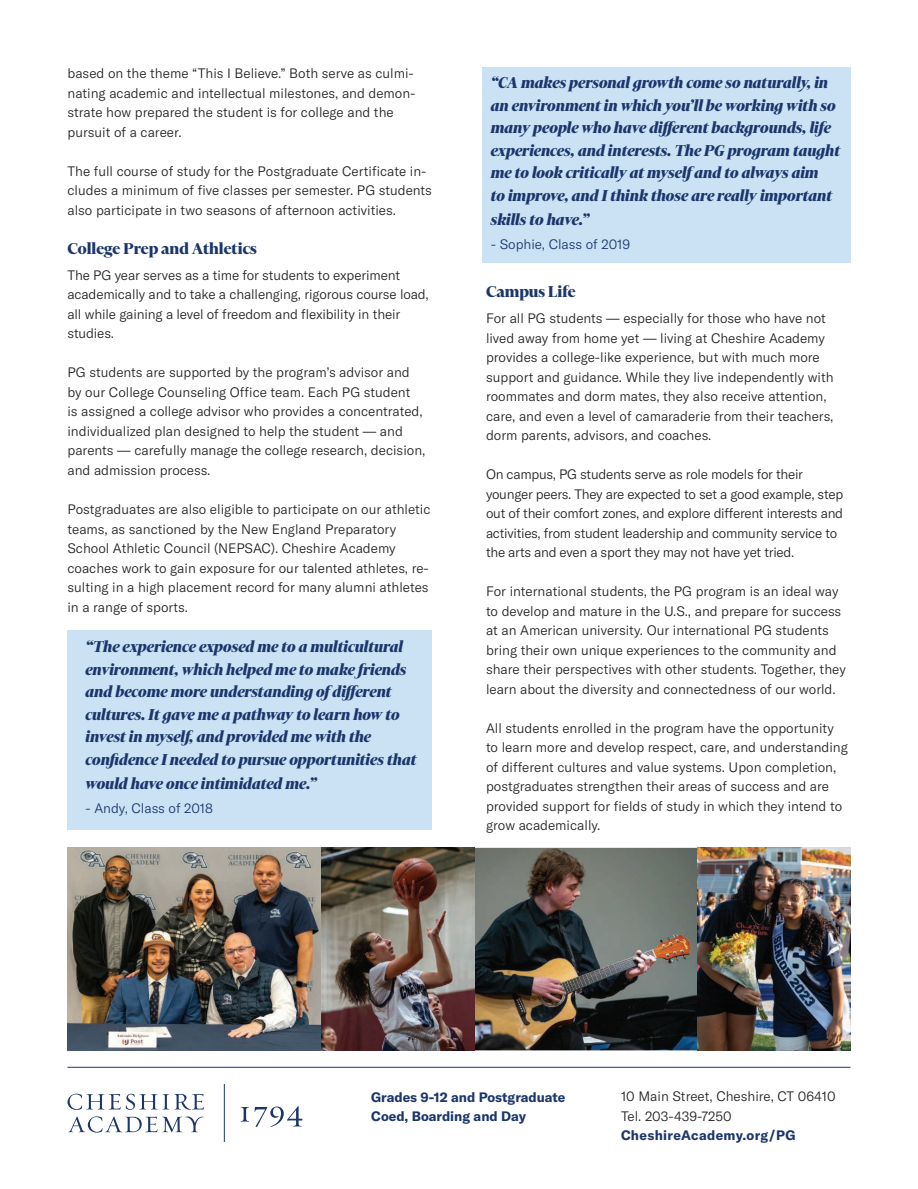
<style>
.page{position:relative;width:918px;height:1189px;background:#fff}
.page>*{position:absolute;margin:0;border:0;box-sizing:border-box;transform-origin:0 0}
.t1{font:italic 700 18px/22.8px "Financier Display";color:#1c366c}
.t2{font:700 18px "Financier Display";color:#1c366c}
.t3{font:300 13.5px/19.5px "GT America";color:#231f20}
.t4{font:300 13.5px/19.5px "GT America";letter-spacing:-.02em;color:#231f20}
.t5{font:700 13.5px/19.5px "GT America";color:#1c366c}
.t6{font:300 13.5px "GT America";color:#1c366c}
.t7{font:700 13.5px "GT America";letter-spacing:.025em;color:#1c366c}
</style>
<div class="page">
<div style="left:68px;top:630px;width:364px;height:199px;background:#cae2f4"></div>
<div style="left:482px;top:67px;width:368px;height:196px;background:#cae2f4"></div>
<hr style="left:224px;top:1084px;width:1px;height:58px;background:#1c366c">
<svg style="left:241px;top:1106px;width:61px;height:21px"></svg>
<svg style="left:68px;top:1116px;width:136px;height:16px"></svg>
<svg style="left:68px;top:1093px;width:136px;height:17px"></svg>
<img style="left:327px;top:847px;width:370px;height:203px">
<hr style="left:68px;top:1066px;width:782px;height:1px;background:#1c366c">
<img style="left:68px;top:847px;width:259px;height:203px">
<img style="left:697px;top:847px;width:153px;height:203px">
<p class="t3" style="left:68px;top:65px;width:350px">based on the theme “This I Believe.” Both serve as culmi&shy;nating academic and intellectual milestones, and demon&shy;strate how prepared the student is for college and the pursuit of a career.</p>
<p class="t3" style="left:68px;top:162px;width:366px">The full course of study for the Postgraduate Certificate in&shy;cludes a minimum of five classes per semester. PG students also participate in two seasons of afternoon activities.</p>
<h1 class="t2" style="left:68px;top:243px;width:191px">College Prep and Athletics</h1>
<p class="t3" style="left:68px;top:267px;width:363px">The PG year serves as a time for students to experiment academically and to take a challenging, rigorous course load, all while gaining a level of freedom and flexibility in their studies.</p>
<p class="t3" style="left:68px;top:364px;width:359px">PG students are supported by the program’s advisor and by our College Counseling Office team. Each PG student<br>is assigned a college advisor who provides a concentrated, individualized plan designed to help the student — and parents — carefully manage the college research, decision, and admission process.</p>
<p class="t3" style="left:68px;top:501px;width:365px">Postgraduates are also eligible to participate on our athletic teams, as sanctioned by the New England Preparatory School Athletic Council (NEPSAC). Cheshire Academy coaches work to gain exposure for our talented athletes, re&shy;sulting in a high placement record for many alumni athletes in a range of sports.</p>
<p class="t1" style="left:86px;top:637px;width:332px">“The experience exposed me to a multicultural environment, which helped me to make friends and become more understanding of different cultures. It gave me a pathway to learn how to invest in myself, and provided me with the confidence I needed to pursue opportunities that would have once intimidated me.”</p>
<p class="t6" style="left:86px;top:803px;width:129px">- Andy, Class of 2018</p>
<p class="t1" style="left:491px;top:73px;width:351px">“CA makes personal growth come so naturally, in an environment in which you’ll be working with so many people who have different backgrounds, life experiences, and interests. The PG program taught me to look critically at myself and to always aim<br>to improve, and I think those are really important skills to have.”</p>
<p class="t6" style="left:491px;top:239px;width:141px">- Sophie, Class of 2019</p>
<h1 class="t2" style="left:486px;top:286px;width:91px">Campus Life</h1>
<p class="t3" style="left:486px;top:310px;width:349px">For all PG students — especially for those who have not lived away from home yet — living at Cheshire Academy provides a college-like experience, but with much more support and guidance. While they live independently with roommates and dorm mates, they also receive attention, care, and even a level of camaraderie from their teachers, dorm parents, advisors, and coaches.</p>
<p class="t4" style="left:486px;top:466px;width:359px">On campus, PG students serve as role models for their younger peers. They are expected to set a good example, step out of their comfort zones, and explore different interests and activities, from student leadership and community service to the arts and even a sport they may not have yet tried.</p>
<p class="t3" style="left:486px;top:583px;width:361px">For international students, the PG program is an ideal way to develop and mature in the U.S., and prepare for success at an American university. Our international PG students bring their own unique experiences to the community and share their perspectives with other students. Together, they learn about the diversity and connectedness of our world.</p>
<p class="t3" style="left:486px;top:719px;width:363px">All students enrolled in the program have the opportunity to learn more and develop respect, care, and understanding of different cultures and value systems. Upon completion, postgraduates strengthen their areas of success and are provided support for fields of study in which they intend to grow academically.</p>
<p class="t5" style="left:371px;top:1088px;width:196px">Grades 9-12 and Postgraduate<br>Coed, Boarding and Day</p>
<p class="t3" style="left:621px;top:1088px;width:216px">10 Main Street, Cheshire, CT 06410<br>Tel. 203-439-7250</p>
<p class="t7" style="left:621px;top:1130px;width:176px">CheshireAcademy.org/PG</p>
</div>
